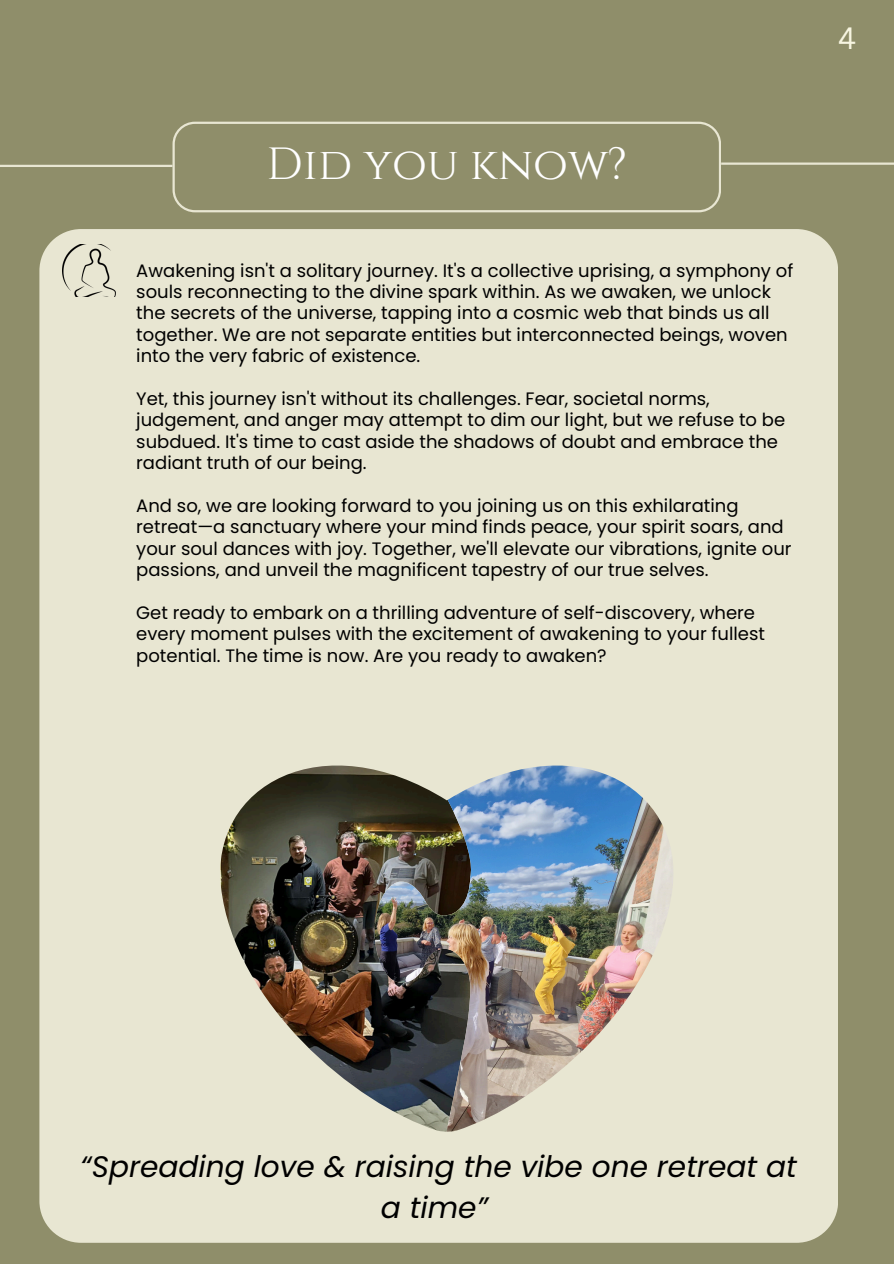
<style>
.page{position:relative;width:894px;height:1264px;background:#fff}
.page>*{position:absolute;margin:0;border:0;box-sizing:border-box;transform-origin:0 0}
.t1{font:45px "Cinzel";color:#fff}
.t2{font:30px "Canva Sans";color:#f7f5e1}
.t3{font:italic 29.55px/40.5px "Poppins";color:#000;text-align:center}
.t4{font:18px/21.3px "Poppins";color:#000}
</style>
<div class="page">
<div style="left:0;top:0;width:893px;height:1263px;background:#8f8e6a"></div>
<div style="left:39px;top:229px;width:798px;height:1013px;background:#e8e6d2"></div>
<svg style="left:172px;top:122px;width:548px;height:90px"></svg>
<hr style="left:0;top:165px;width:172px;height:2px;background:#e8e6d2">
<hr style="left:721px;top:162px;width:172px;height:3px;background:#e8e6d2">
<img style="left:63px;top:244px;width:53px;height:52px">
<img style="left:220px;top:765px;width:154px;height:366px">
<img style="left:374px;top:765px;width:299px;height:366px">
<p class="t1" style="left:266px;top:136px;width:362px">Did you know?</p>
<p class="t4" style="left:136px;top:260px;width:658px">Awakening isn't a solitary journey. It's a collective uprising, a symphony of souls reconnecting to the divine spark within. As we awaken, we unlock the secrets of the universe, tapping into a cosmic web that binds us all together. We are not separate entities but interconnected beings, woven into the very fabric of existence.</p>
<p class="t4" style="left:136px;top:388px;width:650px">Yet, this journey isn't without its challenges. Fear, societal norms, judgement, and anger may attempt to dim our light, but we refuse to be subdued. It's time to cast aside the shadows of doubt and embrace the radiant truth of our being.</p>
<p class="t4" style="left:136px;top:495px;width:656px">And so, we are looking forward to you joining us on this exhilarating retreat—a sanctuary where your mind finds peace, your spirit soars, and your soul dances with joy. Together, we'll elevate our vibrations, ignite our passions, and unveil the magnificent tapestry of our true selves.</p>
<p class="t4" style="left:136px;top:602px;width:630px">Get ready to embark on a thrilling adventure of self-discovery, where every moment pulses with the excitement of awakening to your fullest potential. The time is now. Are you ready to awaken?</p>
<h2 class="t2" style="left:837px;top:17px;width:20px">4</h2>
<h2 class="t3" style="left:80px;top:1146px;width:717px">“Spreading love &amp; raising the vibe one retreat at a time”</h2>
</div>
